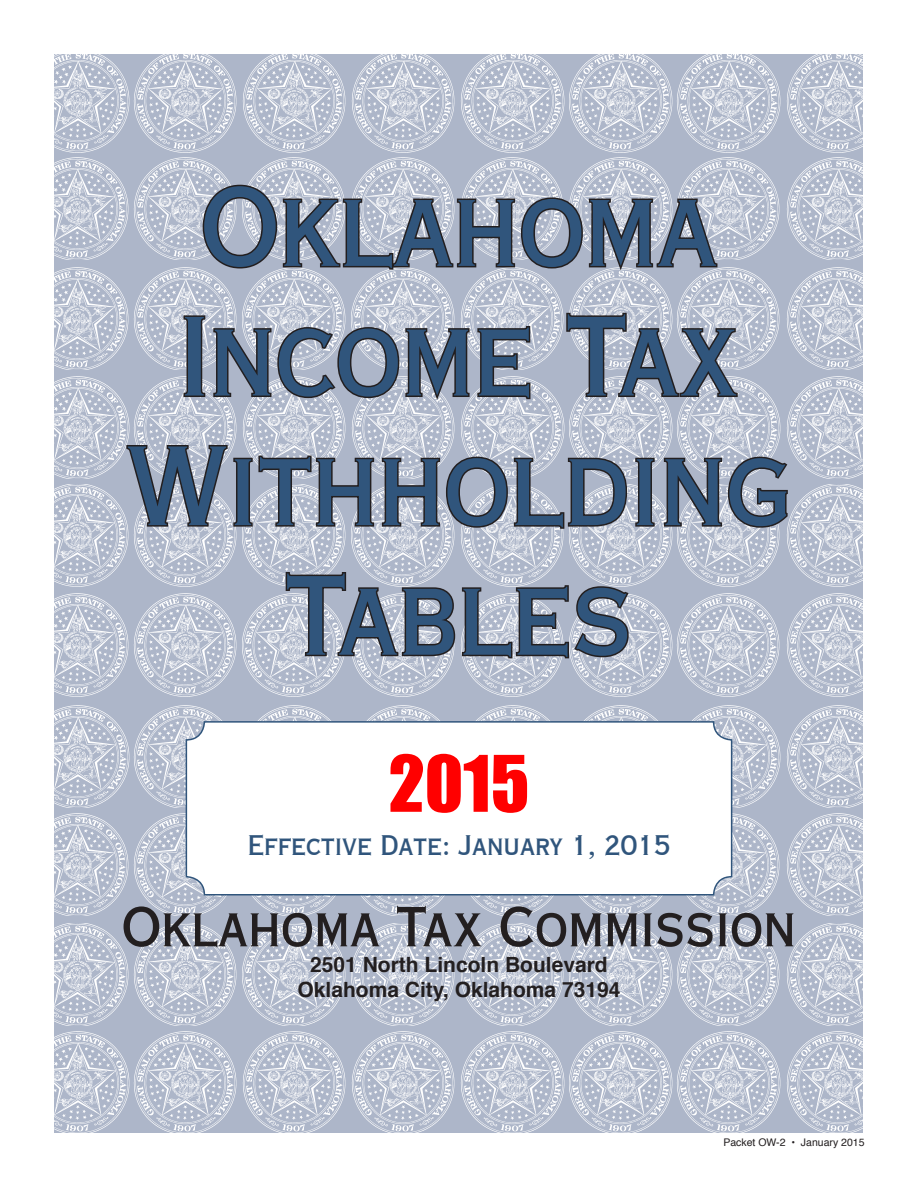
<style>
.page{position:relative;width:918px;height:1188px;background:#fff}
.page>*{position:absolute;margin:0;border:0;box-sizing:border-box;transform-origin:0 0}
.t1{font:108px "Copperplate Gothic Thirty AB";color:#30557c}
.t2{font:72px "Impact";color:#f00}
.t3{font:54px "Copperplate Gothic Thirty AB";color:#231f20}
.t4{font:27px "Copperplate Gothic Thirty AB";color:#30557c}
.t5{font:700 21px "Helvetica";color:#231f20}
.t6{font:10.5px "Helvetica";color:#231f20}
</style>
<div class="page">
<div style="left:55px;top:55px;width:808px;height:1078px;background:#adb6c9"></div>
<img style="left:54px;top:54px;width:75px;height:98px">
<img style="left:54px;top:158px;width:75px;height:102px">
<img style="left:54px;top:268px;width:75px;height:102px">
<img style="left:54px;top:376px;width:75px;height:102px">
<img style="left:54px;top:484px;width:75px;height:102px">
<img style="left:54px;top:594px;width:75px;height:102px">
<img style="left:54px;top:706px;width:75px;height:102px">
<img style="left:54px;top:813px;width:75px;height:102px">
<img style="left:54px;top:923px;width:75px;height:102px">
<img style="left:54px;top:1032px;width:75px;height:101px">
<img style="left:134px;top:54px;width:103px;height:98px">
<img style="left:134px;top:158px;width:96px;height:102px">
<img style="left:134px;top:268px;width:102px;height:102px">
<img style="left:134px;top:376px;width:103px;height:67px">
<img style="left:134px;top:530px;width:103px;height:56px">
<img style="left:134px;top:594px;width:103px;height:102px">
<img style="left:134px;top:706px;width:88px;height:102px">
<img style="left:134px;top:813px;width:92px;height:102px">
<img style="left:134px;top:923px;width:103px;height:102px">
<img style="left:134px;top:1032px;width:103px;height:101px">
<img style="left:243px;top:54px;width:103px;height:98px">
<img style="left:249px;top:158px;width:90px;height:25px">
<img style="left:242px;top:275px;width:103px;height:39px">
<img style="left:243px;top:404px;width:103px;height:39px">
<img style="left:242px;top:530px;width:103px;height:56px">
<img style="left:242px;top:594px;width:101px;height:102px">
<img style="left:258px;top:706px;width:73px;height:15px">
<img style="left:252px;top:896px;width:83px;height:19px">
<img style="left:242px;top:923px;width:103px;height:102px">
<img style="left:243px;top:1032px;width:103px;height:101px">
<img style="left:351px;top:54px;width:103px;height:98px">
<img style="left:358px;top:158px;width:90px;height:25px">
<img style="left:351px;top:275px;width:103px;height:39px">
<img style="left:352px;top:404px;width:102px;height:39px">
<img style="left:351px;top:530px;width:103px;height:41px">
<img style="left:353px;top:660px;width:99px;height:36px">
<img style="left:361px;top:896px;width:83px;height:19px">
<img style="left:351px;top:923px;width:103px;height:102px">
<img style="left:352px;top:1032px;width:102px;height:101px">
<img style="left:461px;top:54px;width:103px;height:98px">
<img style="left:468px;top:158px;width:89px;height:25px">
<img style="left:461px;top:275px;width:103px;height:92px">
<img style="left:461px;top:380px;width:103px;height:63px">
<img style="left:461px;top:530px;width:103px;height:41px">
<img style="left:463px;top:660px;width:98px;height:36px">
<img style="left:476px;top:706px;width:74px;height:15px">
<img style="left:471px;top:896px;width:82px;height:19px">
<img style="left:461px;top:923px;width:103px;height:102px">
<img style="left:461px;top:1032px;width:103px;height:101px">
<img style="left:569px;top:54px;width:103px;height:98px">
<img style="left:576px;top:158px;width:90px;height:25px">
<img style="left:569px;top:275px;width:103px;height:36px">
<img style="left:569px;top:399px;width:103px;height:67px">
<img style="left:569px;top:497px;width:103px;height:89px">
<img style="left:571px;top:594px;width:101px;height:102px">
<img style="left:584px;top:706px;width:74px;height:15px">
<img style="left:579px;top:896px;width:83px;height:19px">
<img style="left:569px;top:923px;width:103px;height:102px">
<img style="left:569px;top:1032px;width:103px;height:101px">
<img style="left:677px;top:54px;width:103px;height:98px">
<img style="left:684px;top:158px;width:96px;height:102px">
<img style="left:677px;top:268px;width:103px;height:102px">
<img style="left:677px;top:377px;width:103px;height:78px">
<img style="left:677px;top:529px;width:103px;height:57px">
<img style="left:677px;top:594px;width:103px;height:102px">
<img style="left:692px;top:706px;width:88px;height:102px">
<img style="left:687px;top:813px;width:93px;height:102px">
<img style="left:677px;top:923px;width:103px;height:102px">
<img style="left:677px;top:1032px;width:103px;height:101px">
<img style="left:367px;top:706px;width:73px;height:15px">
<div style="left:186px;top:722px;width:546px;height:173px;background:#fff;border-radius:18px"></div>
<div style="left:186px;top:721px;width:546px;height:175px;border:2px solid #30557c;border-radius:18px"></div>
<img style="left:787px;top:54px;width:76px;height:98px">
<img style="left:787px;top:158px;width:76px;height:102px">
<img style="left:787px;top:268px;width:76px;height:102px">
<img style="left:787px;top:376px;width:76px;height:102px">
<img style="left:787px;top:484px;width:76px;height:102px">
<img style="left:787px;top:594px;width:76px;height:102px">
<img style="left:787px;top:706px;width:76px;height:102px">
<img style="left:787px;top:813px;width:76px;height:102px">
<img style="left:787px;top:923px;width:76px;height:102px">
<img style="left:787px;top:1032px;width:76px;height:101px">
<svg style="left:201px;top:183px;width:518px;height:92px"></svg>
<svg style="left:182px;top:314px;width:350px;height:90px"></svg>
<svg style="left:566px;top:311px;width:173px;height:88px"></svg>
<svg style="left:125px;top:443px;width:531px;height:87px"></svg>
<svg style="left:662px;top:455px;width:127px;height:74px"></svg>
<svg style="left:284px;top:571px;width:347px;height:89px"></svg>
<p class="t1" style="left:201px;top:161px;width:518px">Oklahoma</p>
<p class="t1" style="left:179px;top:291px;width:561px">Income Tax</p>
<p class="t1" style="left:126px;top:420px;width:667px">Withholding</p>
<p class="t1" style="left:286px;top:550px;width:348px">Tables</p>
<p class="t2" style="left:389px;top:728px;width:142px">2015</p>
<p class="t4" style="left:248px;top:829px;width:424px">Effective Date: January 1, 2015</p>
<p class="t3" style="left:122px;top:894px;width:676px">Oklahoma Tax Commission</p>
<p class="t5" style="left:310px;top:947px;width:299px">2501 North Lincoln Boulevard</p>
<p class="t5" style="left:298px;top:972px;width:324px">Oklahoma City, Oklahoma 73194</p>
<p class="t6" style="left:723px;top:1134px;width:143px">Packet OW-2 • January 2015</p>
</div>
